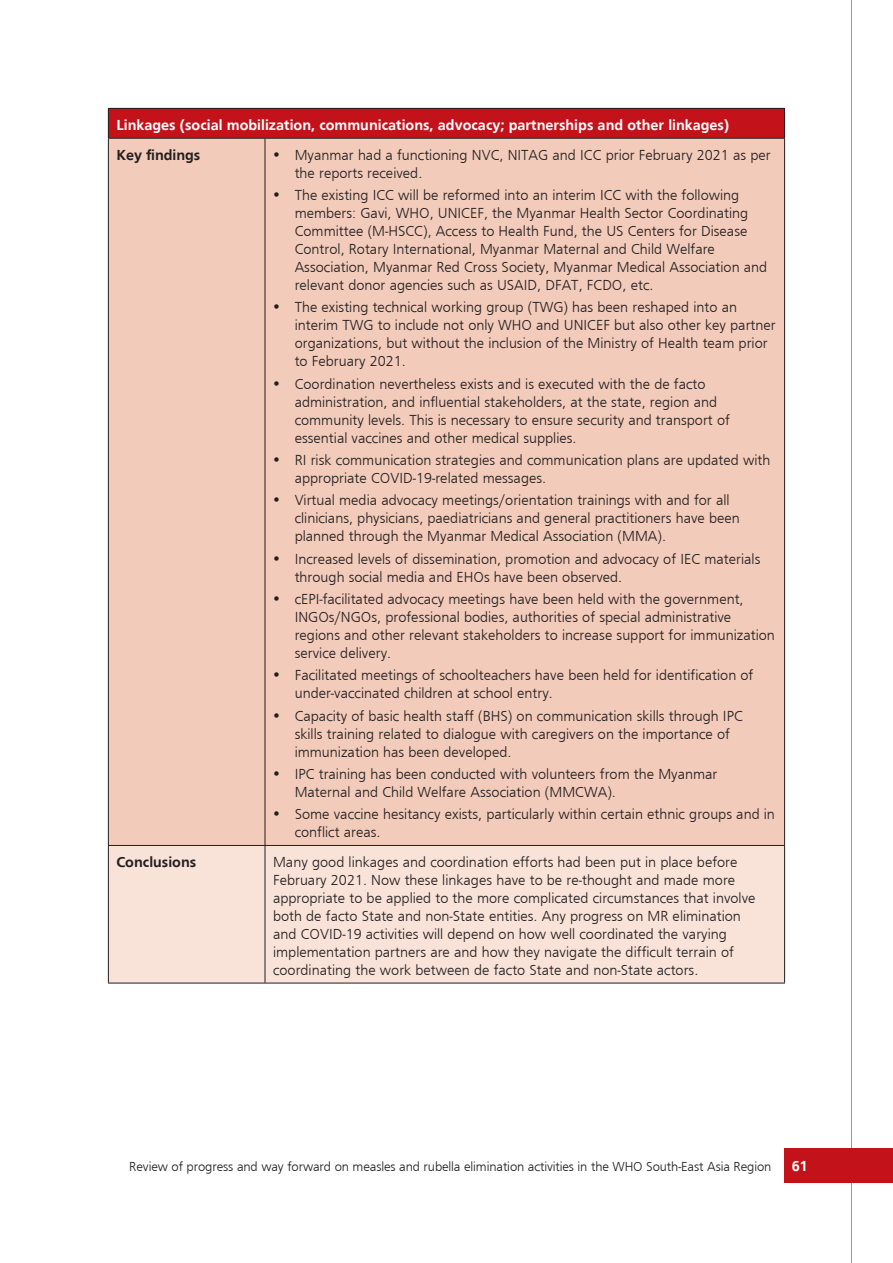
<style>
.page{position:relative;width:893px;height:1263px;background:#fff}
.page>*{position:absolute;margin:0;border:0;box-sizing:border-box;transform-origin:0 0}
.t1{font:300 15px/18px "Frugal Sans";color:#231f20}
.t2{font:700 15px "Frugal Sans";color:#fff}
.t3{font:700 15px "Frugal Sans";color:#231f20}
.t4{font:300 13.5px "Frugal Sans";letter-spacing:-.01em;color:#231f20}
</style>
<div class="page">
<hr style="left:851px;top:0;width:1px;height:1263px;background:#f58220">
<div style="left:785px;top:1148px;width:108px;height:34px;background:#c4121a"></div>
<div style="left:108px;top:108px;width:677px;height:30px;background:#c4121a"></div>
<div style="left:109px;top:139px;width:675px;height:706px;background:#f2cbba"></div>
<div style="left:109px;top:846px;width:675px;height:137px;background:#f9e3d9"></div>
<hr style="left:108px;top:139px;width:1px;height:706px;background:#231f20">
<hr style="left:108px;top:846px;width:1px;height:137px;background:#231f20">
<hr style="left:108px;top:845px;width:157px;height:1px;background:#231f20">
<hr style="left:108px;top:983px;width:157px;height:1px;background:#231f20">
<hr style="left:784px;top:139px;width:1px;height:706px;background:#231f20">
<hr style="left:784px;top:846px;width:1px;height:137px;background:#231f20">
<hr style="left:265px;top:139px;width:1px;height:706px;background:#231f20">
<hr style="left:265px;top:845px;width:520px;height:1px;background:#231f20">
<hr style="left:265px;top:846px;width:1px;height:137px;background:#231f20">
<hr style="left:265px;top:983px;width:520px;height:1px;background:#231f20">
<hr style="left:108px;top:108px;width:157px;height:1px;background:#231f20">
<svg style="left:108px;top:109px;width:1px;height:29px"></svg>
<hr style="left:265px;top:108px;width:520px;height:1px;background:#231f20">
<svg style="left:784px;top:109px;width:1px;height:29px"></svg>
<hr style="left:108px;top:138px;width:157px;height:1px;background:#231f20">
<hr style="left:265px;top:138px;width:520px;height:1px;background:#231f20">
<svg style="left:274px;top:152px;width:5px;height:4px"></svg>
<svg style="left:274px;top:192px;width:5px;height:5px"></svg>
<svg style="left:274px;top:305px;width:5px;height:4px"></svg>
<svg style="left:274px;top:381px;width:5px;height:4px"></svg>
<svg style="left:274px;top:457px;width:5px;height:5px"></svg>
<svg style="left:274px;top:498px;width:5px;height:4px"></svg>
<svg style="left:274px;top:556px;width:5px;height:4px"></svg>
<svg style="left:274px;top:596px;width:5px;height:5px"></svg>
<svg style="left:274px;top:673px;width:5px;height:4px"></svg>
<svg style="left:274px;top:713px;width:5px;height:4px"></svg>
<svg style="left:274px;top:771px;width:5px;height:5px"></svg>
<svg style="left:274px;top:812px;width:5px;height:4px"></svg>
<p class="t2" style="left:116px;top:116px;width:614px">Linkages (social mobilization, communications, advocacy; partnerships and other linkages)</p>
<p class="t3" style="left:116px;top:146px;width:85px">Key findings</p>
<p class="t1" style="left:295px;top:146px;width:478px">Myanmar had a functioning NVC, NITAG and ICC prior February 2021 as per the reports received.</p>
<p class="t1" style="left:295px;top:186px;width:474px">The existing ICC will be reformed into an interim ICC with the following members: Gavi, WHO, UNICEF, the Myanmar Health Sector Coordinating Committee (M-HSCC), Access to Health Fund, the US Centers for Disease Control, Rotary International, Myanmar Maternal and Child Welfare Association, Myanmar Red Cross Society, Myanmar Medical Association and relevant donor agencies such as USAID, DFAT, FCDO, etc.</p>
<p class="t1" style="left:295px;top:298px;width:483px">The existing technical working group (TWG) has been reshaped into an interim TWG to include not only WHO and UNICEF but also other key partner organizations, but without the inclusion of the Ministry of Health team prior to February 2021.</p>
<p class="t1" style="left:295px;top:375px;width:437px">Coordination nevertheless exists and is executed with the de facto administration, and influential stakeholders, at the state, region and community levels. This is necessary to ensure security and transport of essential vaccines and other medical supplies.</p>
<p class="t1" style="left:295px;top:451px;width:477px">RI risk communication strategies and communication plans are updated with appropriate COVID-19-related messages.</p>
<p class="t1" style="left:295px;top:491px;width:447px">Virtual media advocacy meetings/orientation trainings with and for all clinicians, physicians, paediatricians and general practitioners have been planned through the Myanmar Medical Association (MMA).</p>
<p class="t1" style="left:295px;top:550px;width:467px">Increased levels of dissemination, promotion and advocacy of IEC materials through social media and EHOs have been observed.</p>
<p class="t1" style="left:295px;top:590px;width:482px">cEPI-facilitated advocacy meetings have been held with the government, INGOs/NGOs, professional bodies, authorities of special administrative regions and other relevant stakeholders to increase support for immunization service delivery.</p>
<p class="t1" style="left:295px;top:666px;width:460px">Facilitated meetings of schoolteachers have been held for identification of under-vaccinated children at school entry.</p>
<p class="t1" style="left:295px;top:707px;width:450px">Capacity of basic health staff (BHS) on communication skills through IPC skills training related to dialogue with caregivers on the importance of immunization has been developed.</p>
<p class="t1" style="left:295px;top:765px;width:424px">IPC training has been conducted with volunteers from the Myanmar<br>Maternal and Child Welfare Association (MMCWA).</p>
<p class="t1" style="left:295px;top:805px;width:482px">Some vaccine hesitancy exists, particularly within certain ethnic groups and in conflict areas.</p>
<p class="t3" style="left:116px;top:853px;width:81px">Conclusions</p>
<p class="t1" style="left:273px;top:853px;width:484px">Many good linkages and coordination efforts had been put in place before February 2021. Now these linkages have to be re-thought and made more appropriate to be applied to the more complicated circumstances that involve both de facto State and non-State entities. Any progress on MR elimination and COVID-19 activities will depend on how well coordinated the varying implementation partners are and how they navigate the difficult terrain of coordinating the work between de facto State and non-State actors.</p>
<p class="t4" style="left:129px;top:1158px;width:644px">Review of progress and way forward on measles and rubella elimination activities in the WHO South-East Asia Region</p>
<p class="t2" style="left:792px;top:1157px;width:18px">61</p>
</div>
